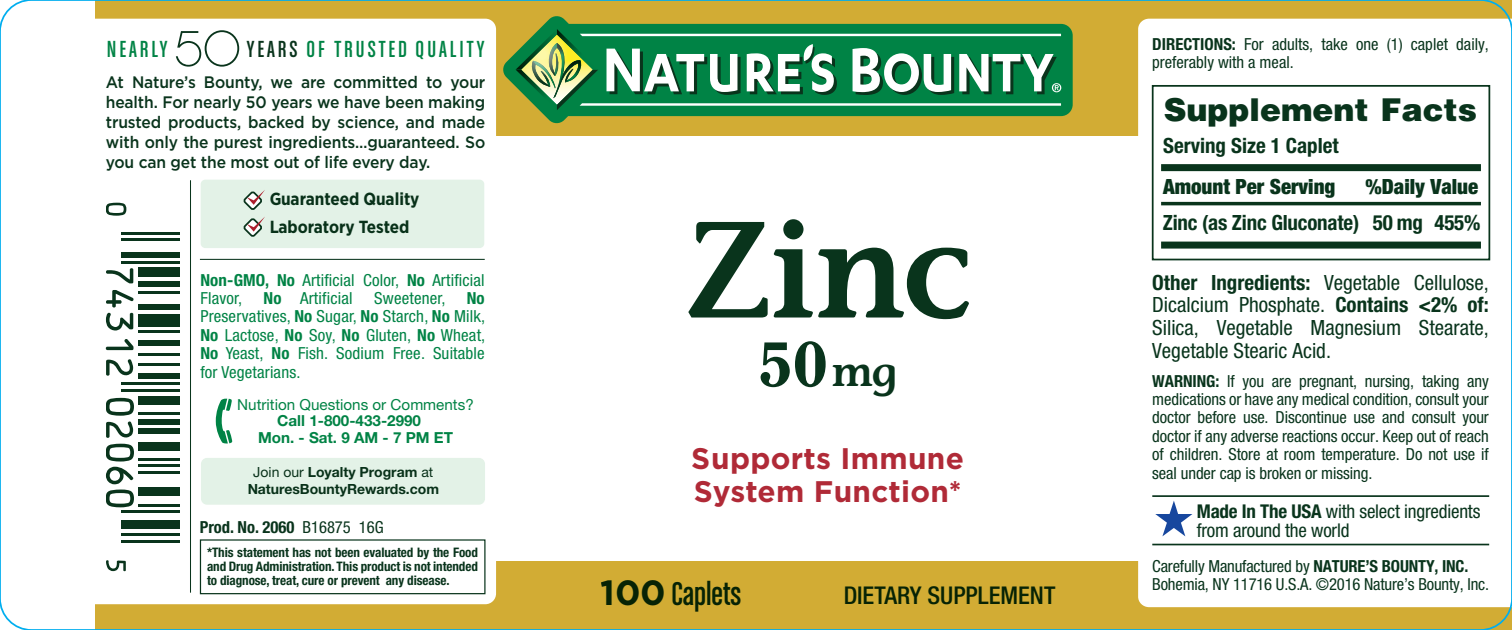
<style>
.page{position:relative;width:1512px;height:630px;background:#fff}
.page>*{position:absolute;margin:0;border:0;box-sizing:border-box;transform-origin:0 0}
.t1{font:600 136.5px "Stone Informal";color:#09341c}
.t2{font:700 61.25px "Gazette LH";color:#09341c}
.t3{font:35px "Chalet Comprime Cologne Sixty";color:#09341c}
.t4{font:900 31.5px "Helvetica";color:#09341c}
.t5{font:700 29.75px/33.2px "Gotham";letter-spacing:.01em;color:#ac1f2d}
.t6{font:24.85px "Chalet Comprime Cologne Eighty";letter-spacing:.12em;color:#008345}
.t7{font:500 condensed 24.5px "Helvetica Neue";color:#09341c}
.t8{font:condensed 21px/22.8px "Helvetica Neue";color:#09341c;text-align:justify}
.t9{font:700 condensed 21px "Helvetica Neue";letter-spacing:-.01em;color:#09341c}
.t10{font:900 condensed 21px "Helvetica Neue";color:#09341c}
.t11{font:condensed 18.9px/18.9px "Helvetica Neue";letter-spacing:-.01em;color:#09341c}
.t12{font:700 17.5px/28px "Gotham Narrow";color:#09341c}
.t13{font:condensed 16.8px/18.2px "Helvetica Neue";letter-spacing:-.005em;color:#09341c}
.t14{font:500 16.8px/20.3px "Gotham";letter-spacing:-.01em;color:#09341c;text-align:justify;scale:.94 1}
.t15{font:condensed 16.8px/18.2px "Helvetica Neue";letter-spacing:.01em;color:#008345}
.t16{font:700 condensed 16.8px "Helvetica Neue";color:#09341c}
.t17{font:700 15.05px/16.8px "Helvetica Neue";color:#008345}
.t18{font:15.05px "Helvetica Neue";color:#008345}
.t19{font:700 14px/17.5px "Helvetica Neue";color:#09341c;text-align:center}
.t20{font:700 condensed 13.3px/14px "Helvetica Neue";letter-spacing:-.01em;color:#09341c;text-align:justify}
.s1{font-family:"Chalet Paris Nineteen Seventy";font-size:50.4px;color:#09341c}
.s2{color:#09341c}
.s3{font-weight:700}
.s4{font-weight:400}
.s5{font-family:"Stone Informal";font-weight:600;font-size:42px}
.s6{font-family:"Gotham";font-weight:700}
</style>
<div class="page">
<div style="left:0;top:0;width:1512px;height:136px;background:#d2ac34"></div>
<div style="left:0;top:561px;width:1512px;height:69px;background:#d2ac34"></div>
<svg style="left:503px;top:16px;width:570px;height:108px"></svg>
<div style="left:40px;top:19px;width:456px;height:585px;background:#fff;border-radius:11px"></div>
<svg style="left:1138px;top:19px;width:374px;height:588px"></svg>
<svg style="left:516px;top:29px;width:545px;height:81px;background:#4a9e70"></svg>
<div style="left:0;top:0;width:94px;height:630px;background:#fff"></div>
<hr style="left:190px;top:180px;width:1px;height:413px;background:#09341c">
<hr style="left:200px;top:259px;width:285px;height:1px;background:#09341c">
<div style="left:201px;top:458px;width:284px;height:47px;background:#e3f2e7;border-radius:6px"></div>
<svg style="left:216px;top:399px;width:16px;height:45px"></svg>
<div style="left:201px;top:180px;width:283px;height:68px;background:#e3f2e7;border-radius:5px"></div>
<svg style="left:244px;top:192px;width:17px;height:17px"></svg>
<div style="left:243px;top:191px;width:19px;height:19px;border:2px solid #09341c;border-radius:7px"></div>
<svg style="left:247px;top:190px;width:18px;height:15px"></svg>
<svg style="left:244px;top:219px;width:17px;height:17px"></svg>
<div style="left:243px;top:218px;width:19px;height:19px;border:2px solid #09341c;border-radius:7px"></div>
<svg style="left:247px;top:217px;width:18px;height:15px"></svg>
<svg style="left:1155px;top:501px;width:37px;height:35px"></svg>
<hr style="left:1152px;top:495px;width:337px;height:2px;background:#09341c">
<hr style="left:1152px;top:544px;width:337px;height:1px;background:#09341c">
<div style="left:1152px;top:85px;width:338px;height:175px;border:2px solid #09341c"></div>
<div style="left:1161px;top:164px;width:320px;height:7px;background:#09341c"></div>
<hr style="left:1161px;top:202px;width:320px;height:3px;background:#09341c">
<div style="left:1161px;top:242px;width:320px;height:7px;background:#09341c"></div>
<div style="left:200px;top:539px;width:286px;height:55px;border:1px solid #09341c"></div>
<svg style="left:106px;top:203px;width:20px;height:13px"></svg>
<hr style="left:121px;top:232px;width:59px;height:2px;background:#09341c">
<hr style="left:121px;top:239px;width:59px;height:2px;background:#09341c">
<div style="left:121px;top:252px;width:59px;height:5px;background:#09341c"></div>
<hr style="left:121px;top:262px;width:59px;height:2px;background:#09341c">
<svg style="left:106px;top:268px;width:27px;height:15px"></svg>
<div style="left:138px;top:268px;width:42px;height:9px;background:#09341c"></div>
<div style="left:138px;top:281px;width:42px;height:6px;background:#09341c"></div>
<svg style="left:106px;top:290px;width:28px;height:17px"></svg>
<hr style="left:138px;top:291px;width:42px;height:2px;background:#09341c">
<div style="left:138px;top:304px;width:42px;height:6px;background:#09341c"></div>
<svg style="left:106px;top:313px;width:27px;height:18px"></svg>
<div style="left:138px;top:314px;width:42px;height:12px;background:#09341c"></div>
<hr style="left:138px;top:330px;width:42px;height:3px;background:#09341c">
<svg style="left:106px;top:339px;width:27px;height:11px"></svg>
<div style="left:138px;top:340px;width:42px;height:6px;background:#09341c"></div>
<hr style="left:138px;top:353px;width:42px;height:3px;background:#09341c">
<svg style="left:106px;top:359px;width:27px;height:17px"></svg>
<hr style="left:138px;top:363px;width:42px;height:2px;background:#09341c">
<div style="left:138px;top:373px;width:42px;height:6px;background:#09341c"></div>
<hr style="left:121px;top:383px;width:59px;height:2px;background:#09341c">
<hr style="left:121px;top:389px;width:59px;height:3px;background:#09341c">
<div style="left:138px;top:396px;width:42px;height:9px;background:#09341c"></div>
<hr style="left:138px;top:412px;width:42px;height:3px;background:#09341c">
<svg style="left:106px;top:398px;width:28px;height:40px"></svg>
<div style="left:138px;top:419px;width:42px;height:6px;background:#09341c"></div>
<div style="left:138px;top:428px;width:42px;height:6px;background:#09341c"></div>
<div style="left:138px;top:442px;width:42px;height:9px;background:#09341c"></div>
<hr style="left:138px;top:458px;width:42px;height:2px;background:#09341c">
<svg style="left:106px;top:444px;width:28px;height:40px"></svg>
<hr style="left:138px;top:465px;width:42px;height:2px;background:#09341c">
<hr style="left:138px;top:471px;width:42px;height:2px;background:#09341c">
<svg style="left:106px;top:490px;width:28px;height:17px"></svg>
<div style="left:138px;top:487px;width:42px;height:9px;background:#09341c"></div>
<hr style="left:138px;top:504px;width:42px;height:2px;background:#09341c">
<hr style="left:121px;top:510px;width:59px;height:3px;background:#09341c">
<div style="left:121px;top:520px;width:59px;height:9px;background:#09341c"></div>
<hr style="left:121px;top:533px;width:59px;height:3px;background:#09341c">
<hr style="left:121px;top:540px;width:59px;height:2px;background:#09341c">
<svg style="left:106px;top:560px;width:20px;height:11px"></svg>
<h3 class="t6" style="left:107px;top:36px;width:379px">NEARLY <span class="s1">50</span><span class="s2">YEARS</span> OF TRUSTED QUALITY</h3>
<p class="t14" style="left:106px;top:71px;width:405px">At Nature’s Bounty, we are committed to your health. For nearly 50 years we have been making trusted products, backed by science, and made with only the purest ingredients…guaranteed. So you can get the most out of life every day.</p>
<p class="t12" style="left:269px;top:185px;width:152px">Guaranteed Quality<br>Laboratory Tested</p>
<p class="t15" style="left:200px;top:271px;width:286px"><span class="s3">Non-GMO, No</span> Artificial Color, <span class="s3">No</span> Artificial<br>Flavor,</p>
<p class="t15" style="left:263px;top:289px;width:91px"><span class="s3">No</span> Artificial</p>
<p class="t15" style="left:374px;top:289px;width:73px">Sweetener,</p>
<p class="t15" style="left:200px;top:289px;width:286px;text-align:justify;text-indent:266px"><span class="s3">No </span>Preservatives, <span class="s3">No</span> Sugar, <span class="s3">No</span> Starch, <span class="s3">No</span> Milk, <span class="s3">No</span> Lactose, <span class="s3">No</span> Soy, <span class="s3">No</span> Gluten, <span class="s3">No</span> Wheat, <span class="s3">No</span> Yeast, <span class="s3">No</span> Fish. Sodium Free. Suitable for Vegetarians.</p>
<p class="t18" style="left:237px;top:395px;width:238px">Nutrition Questions or Comments?</p>
<p class="t17" style="left:258px;top:412px;width:197px;text-indent:19px">Call 1-800-433-2990<br>Mon. - Sat. 9 AM - 7 PM ET</p>
<p class="t19" style="left:247px;top:463px;width:193px"><span class="s4">Join our</span> Loyalty Program <span class="s4">at<br></span>NaturesBountyRewards.com</p>
<p class="t16" style="left:200px;top:517px;width:186px">Prod. No. 2060 <span class="s4">B16875 16G</span></p>
<p class="t20" style="left:207px;top:545px;width:272px">*This statement has not been evaluated by the Food and Drug Administration. This product is not intended to diagnose, treat, cure or prevent any disease.</p>
<h1 class="t1" style="left:685px;top:186px;width:289px">Zinc</h1>
<h2 class="t2" style="left:759px;top:325px;width:140px">50<span class="s5">mg</span></h2>
<h3 class="t5" style="left:692px;top:441px;width:274px">Supports Immune<br>System Function*</h3>
<h3 class="t3" style="left:601px;top:574px;width:142px"><span class="s6">100</span> Caplets</h3>
<h3 class="t7" style="left:844px;top:581px;width:213px">DIETARY SUPPLEMENT</h3>
<p class="t13" style="left:1152px;top:35px;width:338px"><span class="s3">DIRECTIONS:</span> For adults, take one (1) caplet daily, preferably with a meal.</p>
<h3 class="t4" style="left:1164px;top:89px;width:315px">Supplement Facts</h3>
<p class="t9" style="left:1163px;top:133px;width:177px">Serving Size 1 Caplet</p>
<p class="t10" style="left:1163px;top:173px;width:174px">Amount Per Serving</p>
<p class="t10" style="left:1366px;top:173px;width:114px">%Daily Value</p>
<p class="t9" style="left:1163px;top:210px;width:319px">Zinc (as Zinc Gluconate) 50 mg 455%</p>
<p class="t8" style="left:1152px;top:271px;width:338px"><span class="s3">Other Ingredients:</span> Vegetable Cellulose, Dicalcium Phosphate. <span class="s3">Contains &lt;2% of:<br></span>Silica, Vegetable Magnesium Stearate, Vegetable Stearic Acid.</p>
<p class="t13" style="left:1152px;top:371px;width:338px;text-align:justify"><span class="s3">WARNING:</span> If you are pregnant, nursing, taking any medications or have any medical condition, consult your doctor before use. Discontinue use and consult your doctor if any adverse reactions occur. Keep out of reach of children. Store at room temperature. Do not use if seal under cap is broken or missing.</p>
<p class="t11" style="left:1197px;top:502px;width:285px"><span class="s3">Made In The USA</span> with select ingredients from around the world</p>
<p class="t13" style="left:1152px;top:557px;width:338px">Carefully Manufactured by <span class="s3">NATURE’S BOUNTY, INC.<br></span>Bohemia, NY 11716 U.S.A. ©2016 Nature’s Bounty, Inc.</p>
</div>
